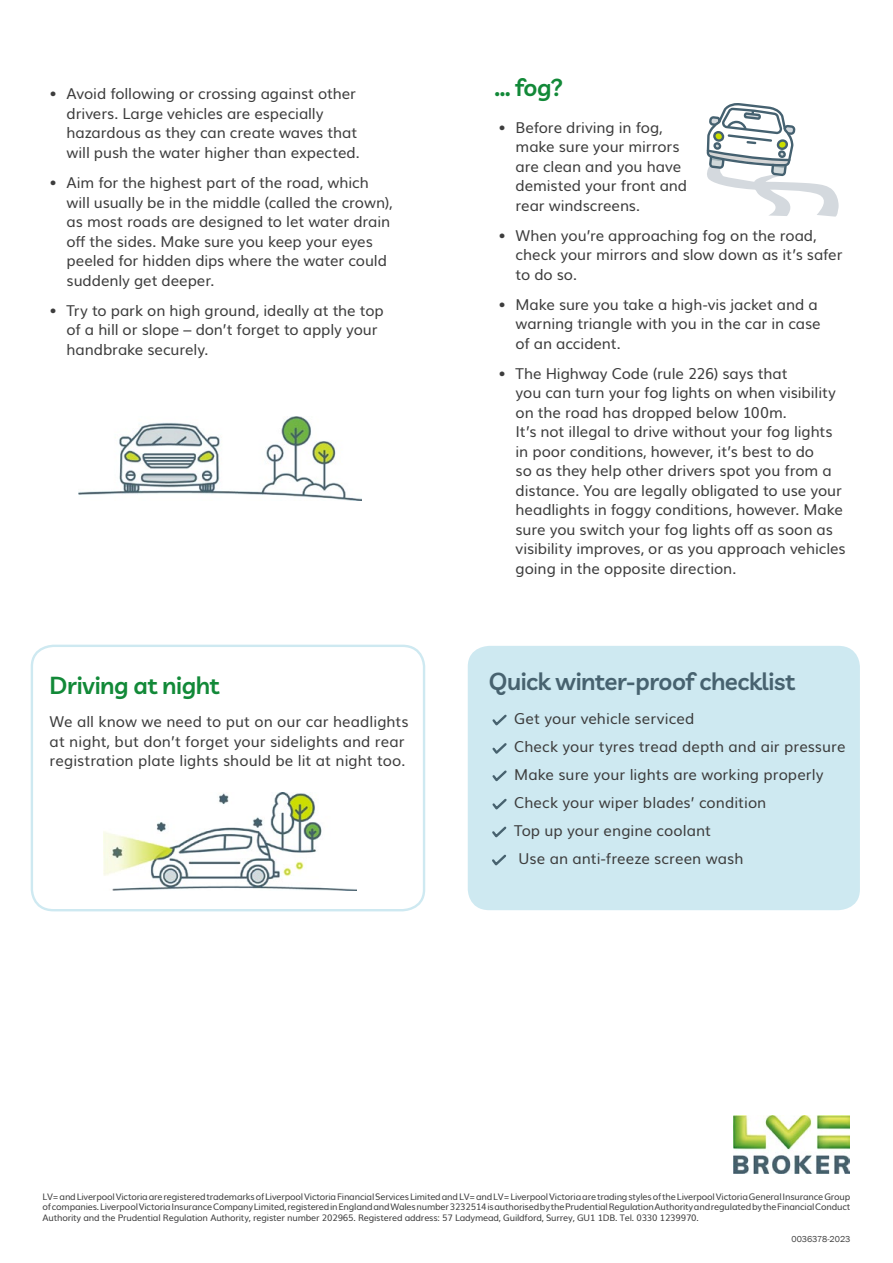
<style>
.page{position:relative;width:893px;height:1263px;background:#fff}
.page>*{position:absolute;margin:0;border:0;box-sizing:border-box;transform-origin:0 0}
.t1{font:600 24px "Livvic";letter-spacing:-.02em;color:#47626f}
.t2{font:600 24px "Livvic";letter-spacing:-.02em;color:#128938}
.t3{font:15px/19.5px "Muli";letter-spacing:-.005em;color:#3d3d3d}
.t4{font:9px/10.8px "Muli";letter-spacing:-.02em;color:#3d3d3d;text-align:justify}
.t5{font:8.85px "Franklin Gothic";color:#3d3d3d}
</style>
<div class="page">
<div style="left:31px;top:645px;width:394px;height:266px;border:2px solid #cee9f1;border-radius:21px"></div>
<svg style="left:706px;top:103px;width:133px;height:114px"></svg>
<img style="left:733px;top:1115px;width:117px;height:58px">
<div style="left:468px;top:646px;width:392px;height:264px;background:#cee9f1;border-radius:21px"></div>
<svg style="left:492px;top:714px;width:15px;height:12px"></svg>
<svg style="left:492px;top:743px;width:15px;height:11px"></svg>
<svg style="left:492px;top:770px;width:15px;height:12px"></svg>
<svg style="left:492px;top:798px;width:15px;height:12px"></svg>
<svg style="left:492px;top:826px;width:15px;height:12px"></svg>
<svg style="left:492px;top:854px;width:14px;height:12px"></svg>
<img style="left:103px;top:792px;width:254px;height:99px">
<img style="left:78px;top:417px;width:283px;height:83px">
<p class="t3" style="left:67px;top:83px;width:295px;text-indent:-17px">• Avoid following or crossing against other drivers. Large vehicles are especially hazardous as they can create waves that will push the water higher than expected.</p>
<p class="t3" style="left:67px;top:172px;width:327px;text-indent:-17px">• Aim for the highest part of the road, which will usually be in the middle (called the crown), as most roads are designed to let water drain off the sides. Make sure you keep your eyes peeled for hidden dips where the water could suddenly get deeper.</p>
<p class="t3" style="left:67px;top:299px;width:319px;text-indent:-17px">• Try to park on high ground, ideally at the top of a hill or slope – don’t forget to apply your handbrake securely.</p>
<p class="t2" style="left:50px;top:667px;width:171px">Driving at night</p>
<p class="t3" style="left:50px;top:711px;width:361px">We all know we need to put on our car headlights at night, but don’t forget your sidelights and rear registration plate lights should be lit at night too.</p>
<p class="t2" style="left:494px;top:70px;width:70px">… fog?</p>
<p class="t3" style="left:516px;top:116px;width:173px;text-indent:-17px">• Before driving in fog, make sure your mirrors are clean and you have demisted your front and rear windscreens.</p>
<p class="t3" style="left:516px;top:224px;width:328px;text-indent:-17px">• When you’re approaching fog on the road, check your mirrors and slow down as it’s safer to do so.</p>
<p class="t3" style="left:516px;top:293px;width:307px;text-indent:-17px">• Make sure you take a high-vis jacket and a warning triangle with you in the car in case of an accident.</p>
<p class="t3" style="left:516px;top:363px;width:332px;text-indent:-17px">• The Highway Code (rule 226) says that<br>you can turn your fog lights on when visibility on the road has dropped below 100m.<br>It’s not illegal to drive without your fog lights in poor conditions, however, it’s best to do<br>so as they help other drivers spot you from a distance. You are legally obligated to use your headlights in foggy conditions, however. Make sure you switch your fog lights off as soon as visibility improves, or as you approach vehicles going in the opposite direction.</p>
<p class="t1" style="left:489px;top:663px;width:308px">Quick winter-proof checklist</p>
<p class="t3" style="left:514px;top:707px;width:181px">Get your vehicle serviced</p>
<p class="t3" style="left:514px;top:735px;width:333px">Check your tyres tread depth and air pressure</p>
<p class="t3" style="left:514px;top:763px;width:311px">Make sure your lights are working properly</p>
<p class="t3" style="left:514px;top:791px;width:254px">Check your wiper blades’ condition</p>
<p class="t3" style="left:514px;top:819px;width:198px">Top up your engine coolant</p>
<p class="t3" style="left:519px;top:847px;width:226px">Use an anti-freeze screen wash</p>
<p class="t4" style="left:43px;top:1190px;width:809px">LV= and Liverpool Victoria are registered trademarks of Liverpool Victoria Financial Services Limited and LV= and LV= Liverpool Victoria are trading styles of the Liverpool Victoria General Insurance Group of companies. Liverpool Victoria Insurance Company Limited, registered in England and Wales number 3232514 is authorised by the Prudential Regulation Authority and regulated by the Financial Conduct Authority and the Prudential Regulation Authority, register number 202965. Registered address: 57 Ladymead, Guildford, Surrey, GU1 1DB. Tel. 0330 1239970.</p>
<p class="t5" style="left:791px;top:1233px;width:60px">0036378-2023</p>
</div>
